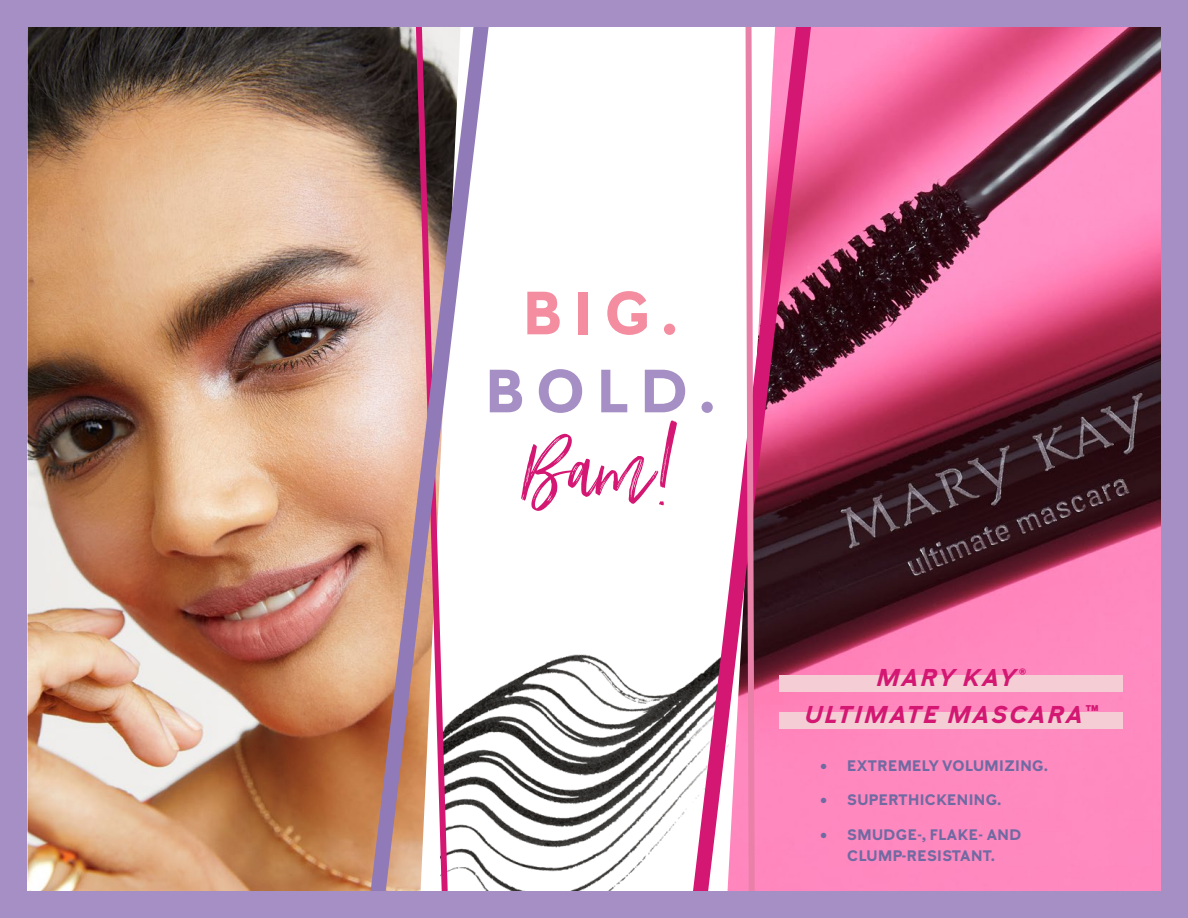
<style>
.page{position:relative;width:1188px;height:918px;background:#a58fc4}
.page>*{position:absolute;margin:0;border:0;box-sizing:border-box;transform-origin:0 0}
.t1{font:114px "Just Lovely";color:#d31772}
.t2{font:700 60px/78px "Mary Kay Sans";letter-spacing:.2em;color:#a58fc4;text-align:center}
.t3{font:italic 700 24px "Mary Kay Sans";letter-spacing:.1em;color:#d31772}
.t4{font:700 15px/21px "Mary Kay Sans";letter-spacing:.03em;color:#6f6aa2;text-align:center}
.s1{color:#f48d9f}
</style>
<div class="page">
<div style="left:27px;top:27px;width:1134px;height:864px;background:#fff"></div>
<img style="left:822px;top:27px;width:339px;height:864px">
<img style="left:28px;top:27px;width:332px;height:864px">
<img style="left:500px;top:654px;width:182px;height:237px">
<svg style="left:360px;top:27px;width:140px;height:864px"></svg>
<svg style="left:682px;top:27px;width:140px;height:864px"></svg>
<svg style="left:742px;top:27px;width:16px;height:864px"></svg>
<div style="left:780px;top:676px;width:343px;height:16px;background:#f4ced4"></div>
<div style="left:780px;top:712px;width:343px;height:17px;background:#f4ced4"></div>
<p class="t2" style="left:485px;top:274px;width:231px"><span class="s1">BIG.<br></span>BOLD.</p>
<p class="t1" style="left:521px;top:400px;width:159px">Bam!</p>
<p class="t3" style="left:877px;top:663px;width:151px">MARY KAY®</p>
<p class="t3" style="left:805px;top:700px;width:295px">ULTIMATE MASCARA™</p>
<p class="t4" style="left:820px;top:755px;width:229px">• EXTREMELY VOLUMIZING.</p>
<p class="t4" style="left:820px;top:790px;width:183px">• SUPERTHICKENING.</p>
<p class="t4" style="left:820px;top:824px;width:202px">• SMUDGE-, FLAKE- AND<br>CLUMP-RESISTANT.</p>
</div>
